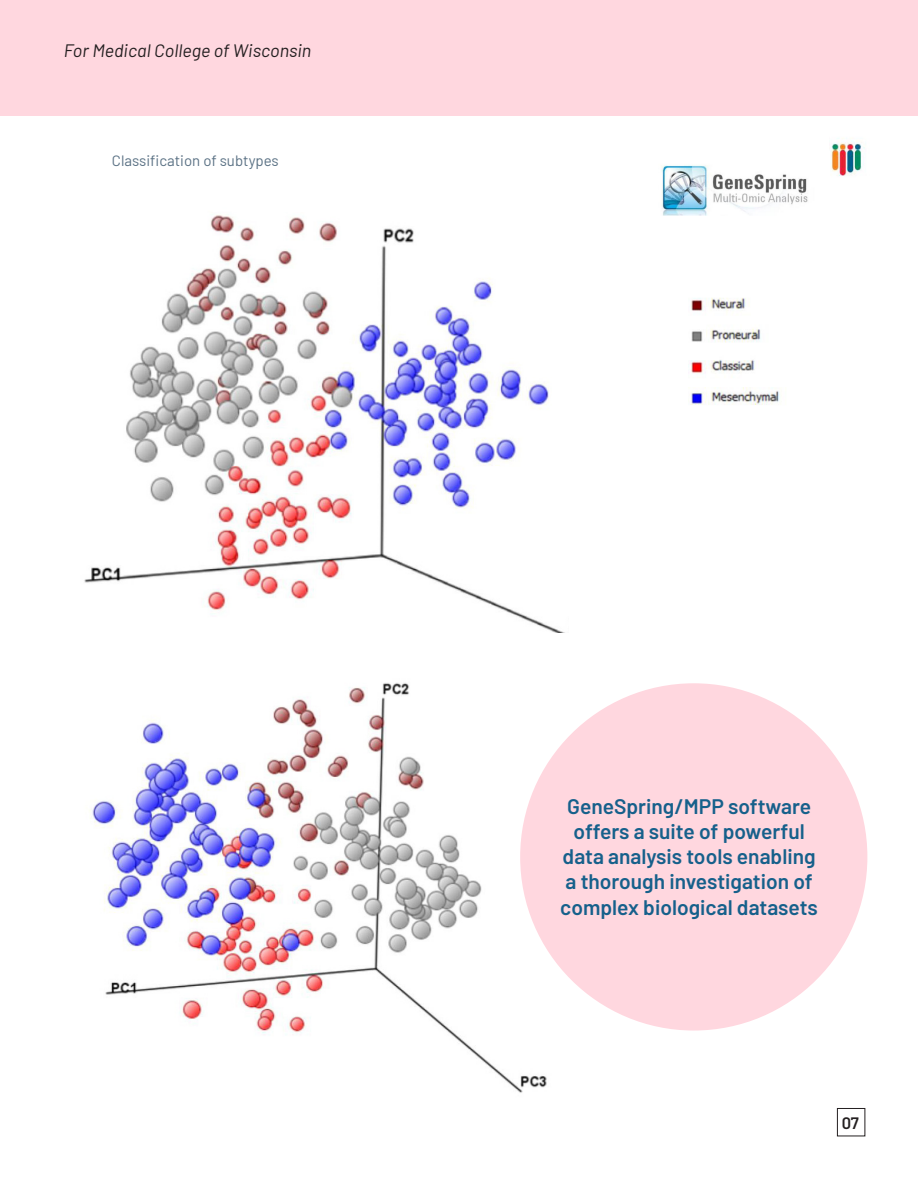
<style>
.page{position:relative;width:918px;height:1188px;background:#fff}
.page>*{position:absolute;margin:0;border:0;box-sizing:border-box;transform-origin:0 0}
.IMPACT{font:600 21px/25.2px "Barlow";color:#16608b;text-align:center}
.Title_2{font:italic 18px "Barlow";color:#231f20}
.t1{font:600 16.5px "Barlow";color:#231f20}
.Image_Title_1{font:15px "Barlow";color:#5a7184}
</style>
<div class="page">
<div style="left:837px;top:1108px;width:28px;height:28px;border:1px solid #231f20"></div>
<img style="left:831px;top:138px;width:34px;height:38px">
<img style="left:84px;top:215px;width:481px;height:418px">
<div style="left:0;top:0;width:918px;height:116px;background:#ffd7df"></div>
<img style="left:89px;top:683px;width:458px;height:410px">
<img style="left:661px;top:165px;width:147px;height:51px">
<img style="left:688px;top:298px;width:92px;height:107px">
<div style="left:520px;top:683px;width:347px;height:348px;background:#ffd7df;border-radius:50%"></div>
<p class="Title_2" style="left:64px;top:37px;width:249px">For Medical College of Wisconsin</p>
<p class="Image_Title_1" style="left:112px;top:150px;width:168px">Classification of subtypes</p>
<p class="IMPACT" style="left:560px;top:792px;width:259px">GeneSpring/MPP software offers a suite of powerful data analysis tools enabling a thorough investigation of complex biological datasets</p>
<p class="t1" style="left:842px;top:1111px;width:19px">07</p>
</div>
